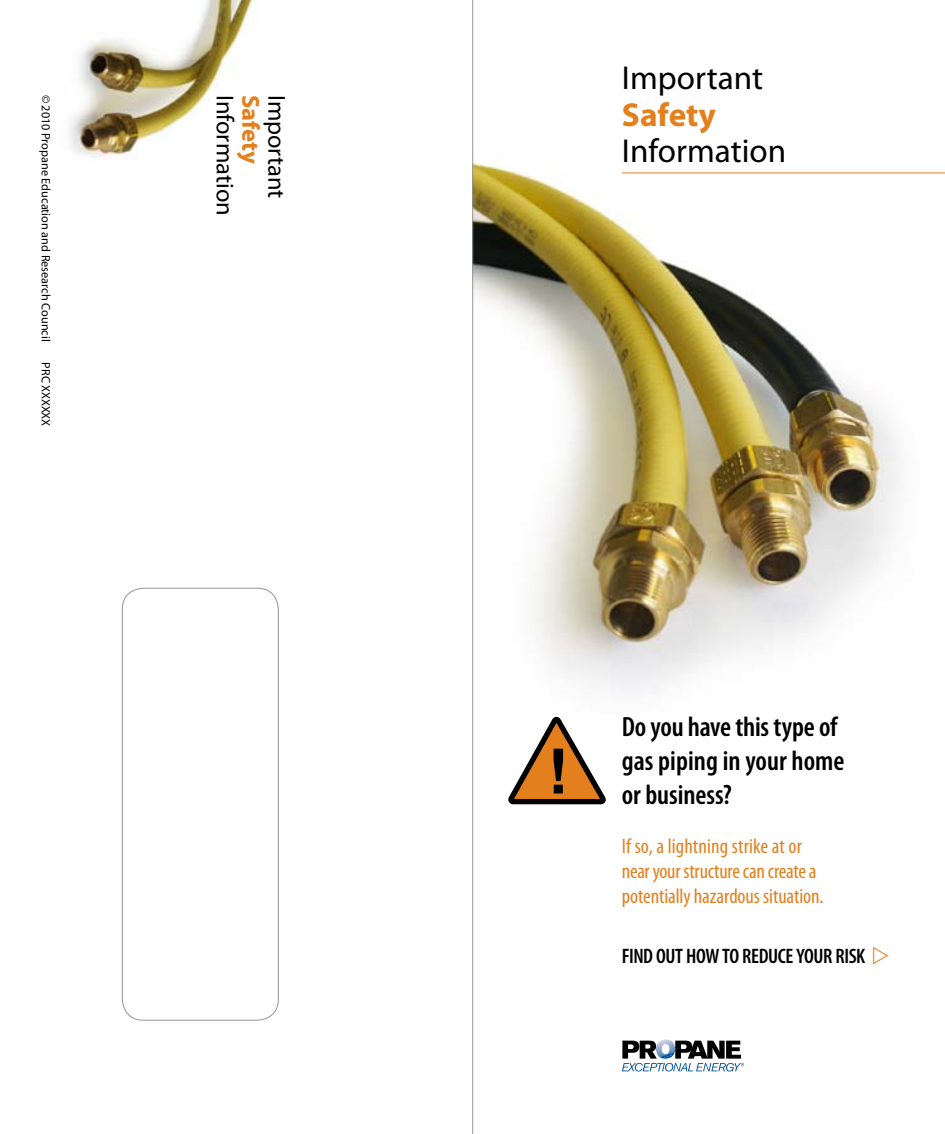
<style>
.page{position:relative;width:945px;height:1134px;background:#fff}
.page>*{position:absolute;margin:0;border:0;box-sizing:border-box;transform-origin:0 0}
.t1{font:700 62.48px "Helvetica";color:#000}
.t2{font:700 39.55px "Helvetica";color:#000}
.t3{font:33.25px "Myriad Pro";color:#000}
.t4{font:700 33.25px "Myriad Pro";color:#e37f1c}
.t5{font:600 condensed 28px/34.3px "Myriad Pro";color:#000}
.t6{font:24.5px "Myriad Pro";color:#000}
.t7{font:700 24.5px "Myriad Pro";letter-spacing:.005em;color:#e37f1c}
.t8{font:condensed 21px/25.2px "Myriad Pro";letter-spacing:-.005em;color:#e37f1c}
.t9{font:600 condensed 21px "Myriad Pro";letter-spacing:-.02em;color:#000}
.t10{font:12.25px "Myriad Pro";color:#000}
</style>
<div class="page">
<img style="left:473px;top:70px;width:472px;height:644px">
<svg style="left:622px;top:1040px;width:122px;height:32px"></svg>
<div style="left:122px;top:588px;width:157px;height:432px;border:1px solid #939598;border-radius:21px"></div>
<svg style="left:508px;top:717px;width:98px;height:87px"></svg>
<hr style="left:622px;top:173px;width:323px;height:1px;background:#e37f1c">
<hr style="left:472px;top:0;width:1px;height:1134px;background:#939598">
<img style="left:68px;top:0;width:185px;height:159px">
<p class="t10" style="left:53px;top:94px;width:249px;rotate:90deg">© 2010 Propane Education and Research Council</p>
<p class="t10" style="left:53px;top:362px;width:65px;rotate:90deg">PRC XXXXXX</p>
<p class="t6" style="left:240px;top:94px;width:123px;rotate:90deg">Information</p>
<p class="t7" style="left:267px;top:94px;width:71px;rotate:90deg">Safety</p>
<p class="t6" style="left:292px;top:94px;width:106px;rotate:90deg">Important</p>
<h3 class="t3" style="left:622px;top:58px;width:143px">Important</h3>
<h3 class="t4" style="left:622px;top:93px;width:96px">Safety</h3>
<h3 class="t3" style="left:622px;top:131px;width:166px">Information</h3>
<h3 class="t5" style="left:622px;top:710px;width:224px">Do you have this type of gas piping in your home or business?</h3>
<p class="t8" style="left:622px;top:833px;width:203px">If so, a lightning strike at or near your structure can create a potentially hazardous situation.</p>
<h1 class="t1" style="left:547px;top:721px;width:22px">!</h1>
<h2 class="t2" style="left:692px;top:725px;width:12px">i</h2>
<p class="t9" style="left:622px;top:945px;width:245px">Find out how to reduce your risk</p>
</div>
